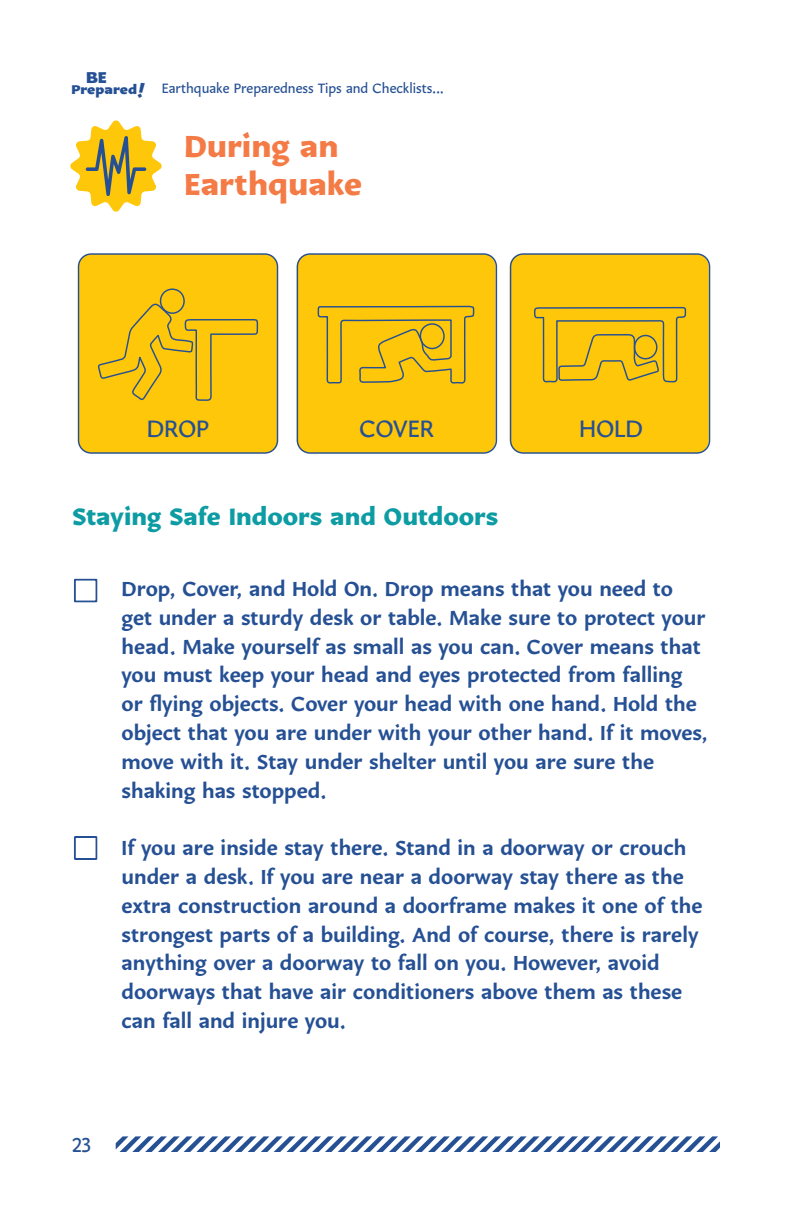
<style>
.page{position:relative;width:792px;height:1224px;background:#fff}
.page>*{position:absolute;margin:0;border:0;box-sizing:border-box;transform-origin:0 0}
.t1{font:700 36px/38px "Karol Sans";color:#f47b46}
.t2{font:700 28px "Karol Sans";color:#0d9ca3}
.t3{font:28px "Karol Sans";color:#255094}
.t4{font:600 24px/28.8px "Karol Sans";color:#255094}
.t5{font:24px "Karol Sans";color:#255094}
.t6{font:900 18.6px "Karol Sans";color:#255094;scale:1.09 1}
.t7{font:16px "Karol Sans";color:#255094}
.t8{font:900 14.8px "Karol Sans";color:#255094;scale:1.09 1}
</style>
<div class="page">
<div style="left:79px;top:254px;width:199px;height:199px;background:#ffc709;border-radius:13px"></div>
<div style="left:297px;top:254px;width:199px;height:199px;background:#ffc709;border-radius:13px"></div>
<div style="left:510px;top:254px;width:199px;height:199px;background:#ffc709;border-radius:13px"></div>
<svg style="left:74px;top:836px;width:24px;height:24px"></svg>
<div style="left:78px;top:253px;width:200px;height:201px;border:1px solid #255094;border-radius:13px"></div>
<div style="left:297px;top:253px;width:200px;height:201px;border:1px solid #255094;border-radius:13px"></div>
<div style="left:510px;top:253px;width:200px;height:201px;border:1px solid #255094;border-radius:13px"></div>
<svg style="left:74px;top:302px;width:185px;height:301px"></svg>
<div style="left:160px;top:288px;width:25px;height:26px;border:1px solid #255094;border-radius:50%"></div>
<svg style="left:534px;top:306px;width:152px;height:148px"></svg>
<svg style="left:558px;top:333px;width:103px;height:49px"></svg>
<div style="left:634px;top:335px;width:24px;height:25px;border:1px solid #255094;border-radius:50%"></div>
<svg style="left:317px;top:253px;width:159px;height:201px"></svg>
<svg style="left:419px;top:321px;width:28px;height:31px"></svg>
<svg style="left:70px;top:120px;width:92px;height:92px"></svg>
<svg style="left:116px;top:1136px;width:604px;height:16px"></svg>
<p class="t6" style="left:86px;top:64px;width:21px">BE</p>
<p class="t8" style="left:71px;top:79px;width:62px">Prepared</p>
<p class="t7" style="left:162px;top:78px;width:284px">Earthquake Preparedness Tips and Checklists...</p>
<h1 class="t1" style="left:184px;top:125px;width:179px">During an<br>Earthquake</h1>
<p class="t3" style="left:147px;top:411px;width:64px">DROP</p>
<p class="t3" style="left:360px;top:411px;width:76px">COVER</p>
<p class="t3" style="left:579px;top:411px;width:65px">HOLD</p>
<p class="t2" style="left:72px;top:497px;width:428px">Staying Safe Indoors and Outdoors</p>
<p class="t4" style="left:122px;top:573px;width:588px">Drop, Cover, and Hold On. Drop means that you need to get under a sturdy desk or table. Make sure to protect your head. Make yourself as small as you can. Cover means that you must keep your head and eyes protected from falling or flying objects. Cover your head with one hand. Hold the object that you are under with your other hand. If it moves, move with it. Stay under shelter until you are sure the shaking has stopped.</p>
<p class="t4" style="left:122px;top:832px;width:583px">If you are inside stay there. Stand in a doorway or crouch under a desk. If you are near a doorway stay there as the extra construction around a doorframe makes it one of the strongest parts of a building. And of course, there is rarely anything over a doorway to fall on you. However, avoid doorways that have air conditioners above them as these can fall and injure you.</p>
<p class="t5" style="left:72px;top:1129px;width:21px">23</p>
</div>
